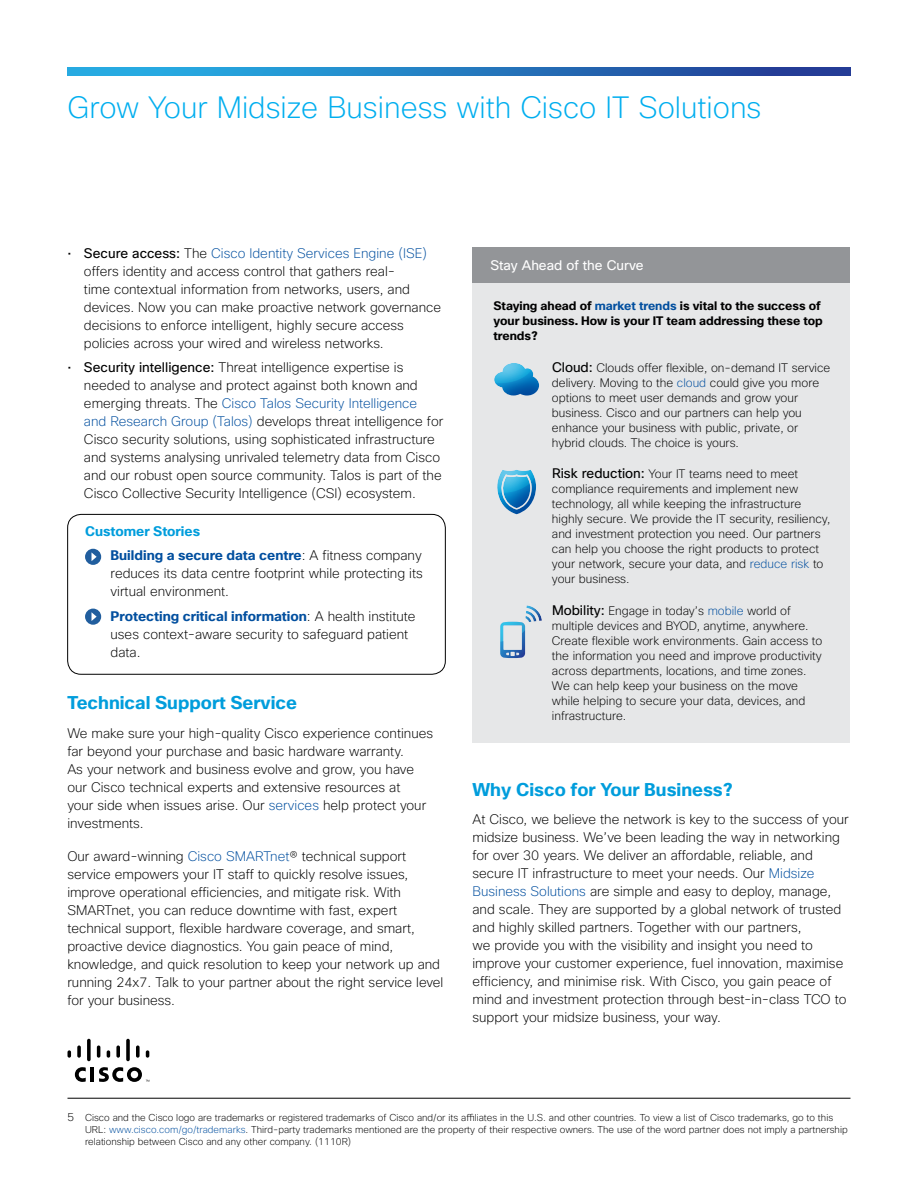
<style>
.page{position:relative;width:918px;height:1188px;background:#fff}
.page>*{position:absolute;margin:0;border:0;box-sizing:border-box;transform-origin:0 0}
.t1{font:200 30px "Cisco Sans";color:#00aeef}
.t2{font:700 18px "Cisco Sans";color:#009ddc}
.t3{font:200 13.5px/18px "Cisco Sans";color:#000}
.t4{font:700 13.5px/24.8px "Cisco Sans";color:#024f9f}
.t5{font:13.5px "Cisco Sans";color:#fff}
.t6{font:200 12px/15px "Cisco Sans";color:#000}
.t7{font:700 12px/15px "Cisco Sans";color:#000}
.t8{font:200 11.25px "Cisco Sans";color:#000}
.t9{font:200 9.75px/12px "Cisco Sans";color:#000}
.s1{font-weight:400}
.s2{color:#024f9f}
.s3{color:#009ddc}
.s4{font-weight:200;color:#000}
.s5{font-weight:700;color:#024f9f}
.s6{font-weight:400;font-size:13.5px}
</style>
<div class="page">
<div style="left:67px;top:514px;width:379px;height:160px;border:1px solid #000;border-radius:14px"></div>
<svg style="left:68px;top:68px;width:782px;height:8px;background:#2478be"></svg>
<svg style="left:85px;top:549px;width:16px;height:16px"></svg>
<svg style="left:92px;top:552px;width:5px;height:9px"></svg>
<svg style="left:85px;top:609px;width:16px;height:16px"></svg>
<svg style="left:92px;top:612px;width:5px;height:9px"></svg>
<div style="left:472px;top:247px;width:378px;height:36px;background:#939598"></div>
<div style="left:472px;top:283px;width:378px;height:460px;background:#e6e7e8"></div>
<hr style="left:68px;top:1098px;width:782px;height:1px;background:#000">
<hr style="left:91px;top:1067px;width:3px;height:15px;background:#000">
<svg style="left:75px;top:1067px;width:11px;height:15px"></svg>
<svg style="left:68px;top:1050px;width:3px;height:8px"></svg>
<svg style="left:77px;top:1045px;width:4px;height:13px"></svg>
<svg style="left:87px;top:1039px;width:4px;height:22px"></svg>
<svg style="left:97px;top:1045px;width:3px;height:13px"></svg>
<svg style="left:107px;top:1050px;width:3px;height:8px"></svg>
<svg style="left:116px;top:1045px;width:4px;height:13px"></svg>
<svg style="left:126px;top:1039px;width:4px;height:22px"></svg>
<svg style="left:136px;top:1045px;width:4px;height:13px"></svg>
<svg style="left:146px;top:1050px;width:3px;height:8px"></svg>
<svg style="left:99px;top:1067px;width:50px;height:15px"></svg>
<svg style="left:494px;top:363px;width:45px;height:33px"></svg>
<svg style="left:497px;top:470px;width:39px;height:44px"></svg>
<svg style="left:500px;top:621px;width:26px;height:37px"></svg>
<svg style="left:511px;top:605px;width:31px;height:19px"></svg>
<h1 class="t1" style="left:68px;top:89px;width:696px">Grow Your Midsize Business with Cisco IT Solutions</h1>
<p class="t3" style="left:84px;top:244px;width:359px;text-indent:-16px">• <span class="s1">Secure access:</span> The <span class="s2">Cisco Identity Services Engine (ISE) </span>offers identity and access control that gathers real-<br>time contextual information from networks, users, and devices. Now you can make proactive network governance decisions to enforce intelligent, highly secure access policies across your wired and wireless networks.</p>
<p class="t3" style="left:84px;top:358px;width:361px;text-indent:-16px">• <span class="s1">Security intelligence:</span> Threat intelligence expertise is needed to analyse and protect against both known and emerging threats. The <span class="s2">Cisco Talos Security Intelligence<br>and Research Group (Talos)</span> develops threat intelligence for Cisco security solutions, using sophisticated infrastructure and systems analysing unrivaled telemetry data from Cisco and our robust open source community. Talos is part of the Cisco Collective Security Intelligence (CSI) ecosystem.</p>
<p class="t4" style="left:111px;top:519px;width:313px;text-indent:-26px"><span class="s3">Customer Stories<br></span>Building a secure data centre<span class="s4">: A fitness company</span></p>
<p class="t3" style="left:111px;top:565px;width:314px">reduces its data centre footprint while protecting its virtual environment.</p>
<p class="t3" style="left:111px;top:607px;width:307px"><span class="s5">Protecting critical information</span>: A health institute uses context-aware security to safeguard patient data.</p>
<h2 class="t2" style="left:67px;top:692px;width:231px">Technical Support Service</h2>
<p class="t3" style="left:67px;top:724px;width:367px">We make sure your high-quality Cisco experience continues far beyond your purchase and basic hardware warranty.<br>As your network and business evolve and grow, you have our Cisco technical experts and extensive resources at<br>your side when issues arise. Our <span class="s2">services</span> help protect your investments.</p>
<p class="t3" style="left:67px;top:847px;width:378px">Our award-winning <span class="s2">Cisco SMARTnet</span>® technical support service empowers your IT staff to quickly resolve issues, improve operational efficiencies, and mitigate risk. With SMARTnet, you can reduce downtime with fast, expert technical support, flexible hardware coverage, and smart, proactive device diagnostics. You gain peace of mind, knowledge, and quick resolution to keep your network up and running 24x7. Talk to your partner about the right service level for your business.</p>
<p class="t5" style="left:490px;top:257px;width:155px">Stay Ahead of the Curve</p>
<p class="t7" style="left:494px;top:299px;width:331px">Staying ahead of <span class="s2">market trends</span> is vital to the success of your business. How is your IT team addressing these top trends?</p>
<p class="t6" style="left:552px;top:360px;width:280px"><span class="s6">Cloud:</span> Clouds offer flexible, on-demand IT service delivery. Moving to the <span class="s2">cloud</span> could give you more options to meet user demands and grow your business. Cisco and our partners can help you enhance your business with public, private, or hybrid clouds. The choice is yours.</p>
<p class="t6" style="left:552px;top:466px;width:280px"><span class="s6">Risk reduction:</span> Your IT teams need to meet compliance requirements and implement new technology, all while keeping the infrastructure highly secure. We provide the IT security, resiliency, and investment protection you need. Our partners can help you choose the right products to protect your network, secure your data, and <span class="s2">reduce risk</span> to your business.</p>
<p class="t6" style="left:552px;top:603px;width:272px"><span class="s6">Mobility:</span> Engage in today’s <span class="s2">mobile</span> world of multiple devices and BYOD, anytime, anywhere.<br>Create flexible work environments. Gain access to the information you need and improve productivity across departments, locations, and time zones.<br>We can help keep your business on the move while helping to secure your data, devices, and infrastructure.</p>
<h2 class="t2" style="left:472px;top:778px;width:262px">Why Cisco for Your Business?</h2>
<p class="t3" style="left:472px;top:811px;width:378px">At Cisco, we believe the network is key to the success of your midsize business. We’ve been leading the way in networking for over 30 years. We deliver an affordable, reliable, and secure IT infrastructure to meet your needs. Our <span class="s2">Midsize Business Solutions</span> are simple and easy to deploy, manage, and scale. They are supported by a global network of trusted and highly skilled partners. Together with our partners,<br>we provide you with the visibility and insight you need to improve your customer experience, fuel innovation, maximise efficiency, and minimise risk. With Cisco, you gain peace of mind and investment protection through best-in-class TCO to support your midsize business, your way.</p>
<p class="t8" style="left:68px;top:1109px;width:8px">5</p>
<p class="t9" style="left:85px;top:1111px;width:764px">Cisco and the Cisco logo are trademarks or registered trademarks of Cisco and/or its affiliates in the U.S. and other countries. To view a list of Cisco trademarks, go to this<br>URL: <span class="s2">www.cisco.com/go/trademarks</span>. Third-party trademarks mentioned are the property of their respective owners. The use of the word partner does not imply a partnership relationship between Cisco and any other company. (1110R)</p>
</div>
